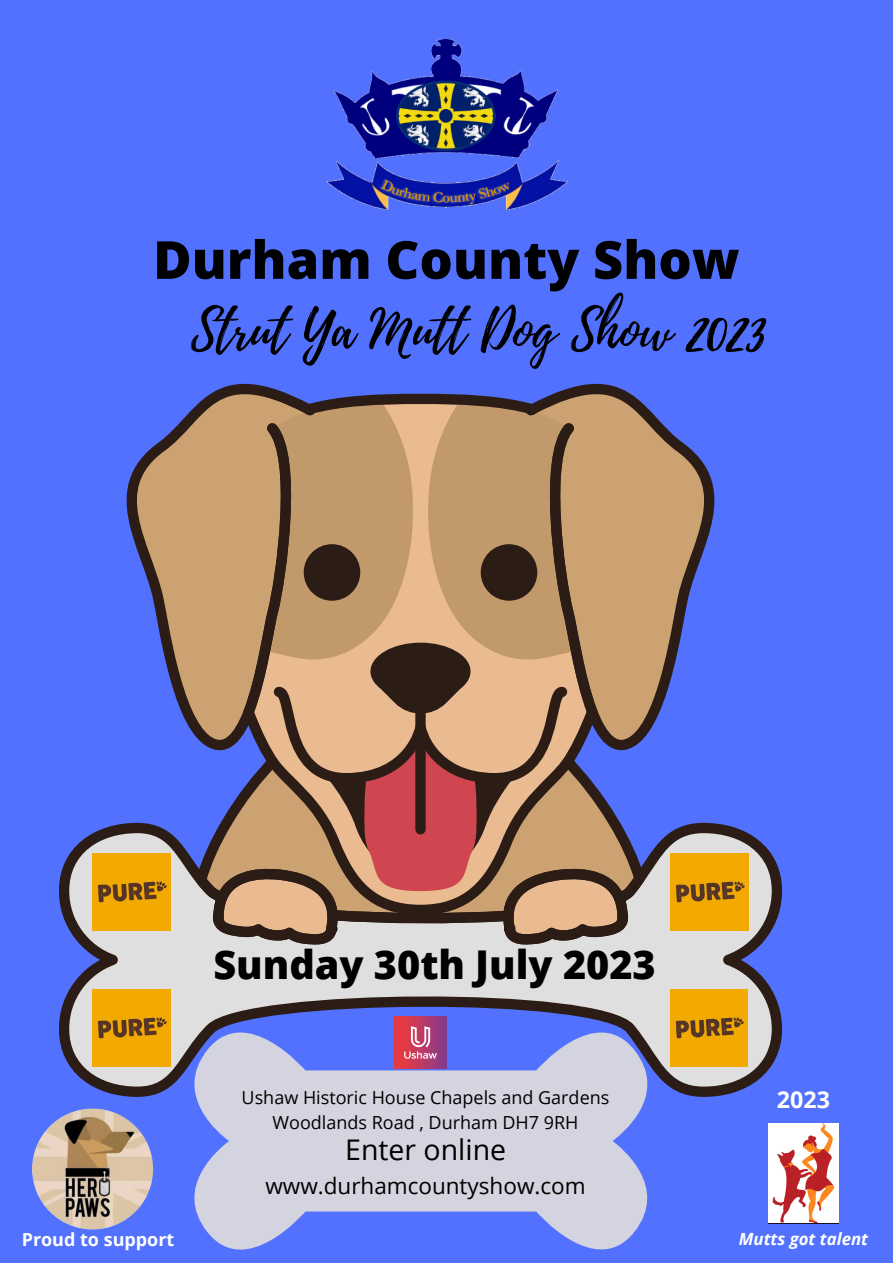
<style>
.page{position:relative;width:893px;height:1264px;background:#fff}
.page>*{position:absolute;margin:0;border:0;box-sizing:border-box;transform-origin:0 0}
.t1{font:52.5px "Playlist Script";color:#000}
.t2{font:800 52.5px "Open Sans";color:#000}
.t3{font:800 39.6px "Open Sans";color:#000}
.t4{font:28.5px "Open Sans";color:#000}
.t5{font:700 23.25px "Open Sans";color:#fff}
.t6{font:22.5px "Open Sans";color:#000}
.t7{font:18px/24.8px "Open Sans";color:#000;text-align:center}
.t8{font:700 18px "Open Sans";color:#fff}
.t9{font:italic 700 16.8px "Open Sans";color:#fff}
</style>
<div class="page">
<div style="left:0;top:0;width:892px;height:1262px;background:#5271ff"></div>
<svg style="left:59px;top:822px;width:723px;height:274px"></svg>
<svg style="left:207px;top:822px;width:117px;height:210px;background:#afb0c3"></svg>
<svg style="left:324px;top:909px;width:309px;height:123px"></svg>
<svg style="left:324px;top:424px;width:193px;height:218px;background:#c99f72"></svg>
<svg style="left:324px;top:393px;width:193px;height:31px;background:#8d7262"></svg>
<svg style="left:126px;top:383px;width:198px;height:367px"></svg>
<svg style="left:517px;top:383px;width:198px;height:367px"></svg>
<div style="left:304px;top:544px;width:56px;height:56px;background:#2b1c15;border-radius:50%"></div>
<div style="left:480px;top:544px;width:57px;height:56px;background:#2b1c15;border-radius:50%"></div>
<svg style="left:217px;top:642px;width:407px;height:299px;background:#aa7f6a"></svg>
<img style="left:326px;top:39px;width:242px;height:171px">
<svg style="left:193px;top:1032px;width:455px;height:217px;fill:#d4d4e0"></svg>
<img style="left:394px;top:1016px;width:52px;height:52px">
<img style="left:768px;top:1123px;width:70px;height:100px">
<img style="left:32px;top:1108px;width:121px;height:121px;border-radius:50%">
<img style="left:93px;top:853px;width:77px;height:77px">
<img style="left:670px;top:853px;width:78px;height:77px">
<img style="left:93px;top:989px;width:77px;height:77px">
<img style="left:670px;top:989px;width:77px;height:77px">
<h1 class="t2" style="left:153px;top:223px;width:588px">Durham County Show</h1>
<h1 class="t1" style="left:191px;top:292px;width:576px">Strut Ya Mutt Dog Show 2023</h1>
<p class="t8" style="left:22px;top:1226px;width:154px">Proud to support</p>
<h2 class="t3" style="left:213px;top:937px;width:444px">Sunday 30th July 2023</h2>
<p class="t7" style="left:241px;top:1085px;width:369px">Ushaw Historic House Chapels and Gardens<br>Woodlands Road , Durham DH7 9RH</p>
<h3 class="t4" style="left:345px;top:1129px;width:162px">Enter online</h3>
<p class="t6" style="left:265px;top:1169px;width:322px">www.durhamcountyshow.com</p>
<p class="t5" style="left:776px;top:1083px;width:55px">2023</p>
<p class="t9" style="left:738px;top:1226px;width:131px">Mutts got talent</p>
</div>
